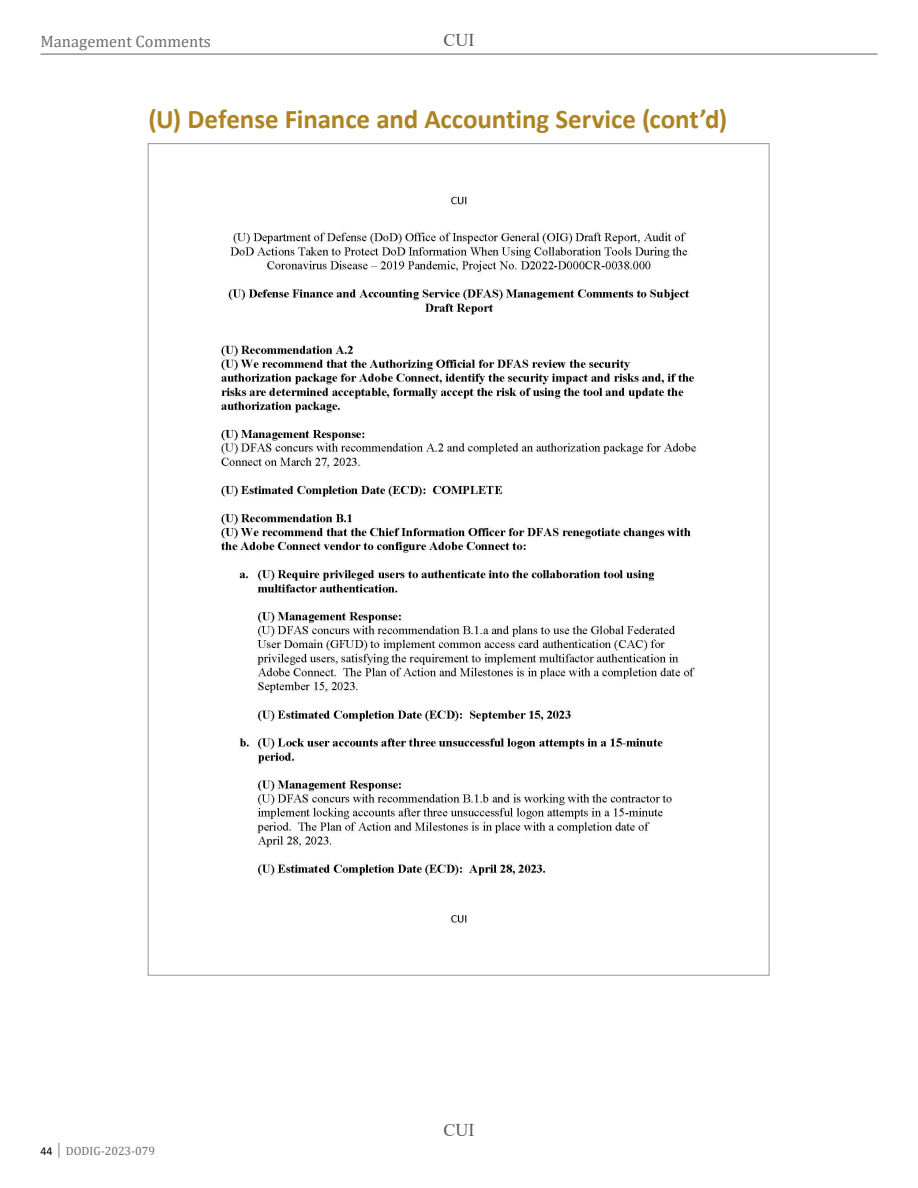
<style>
.page{position:relative;width:918px;height:1188px;background:#fff}
.page>*{position:absolute;margin:0;border:0;box-sizing:border-box;transform-origin:0 0}
.t1{font:700 27px "Calibri";letter-spacing:-.005em;color:#ad8421}
.t2{font:18px "Times New Roman";color:#58595b}
.t3{font:16.5px "Cambria";color:#6d6e71}
.t4{font:12px "Cambria";color:#6d6e71}
.s1{font-family:"Calibri";color:#000}
</style>
<div class="page">
<hr style="left:40px;top:53px;width:838px;height:2px;background:#939598">
<img style="left:221px;top:196px;width:476px;height:728px">
<p class="t3" style="left:40px;top:31px;width:172px">Management Comments</p>
<p class="t2" style="left:444px;top:28px;width:32px">CUI</p>
<p class="t1" style="left:148px;top:100px;width:580px">(U) Defense Finance and Accounting Service (cont’d)</p>
<p class="t4" style="left:40px;top:1143px;width:116px"><span class="s1">44</span> │ DODIG-2023-079</p>
<p class="t2" style="left:444px;top:1117px;width:32px">CUI</p>
</div>
